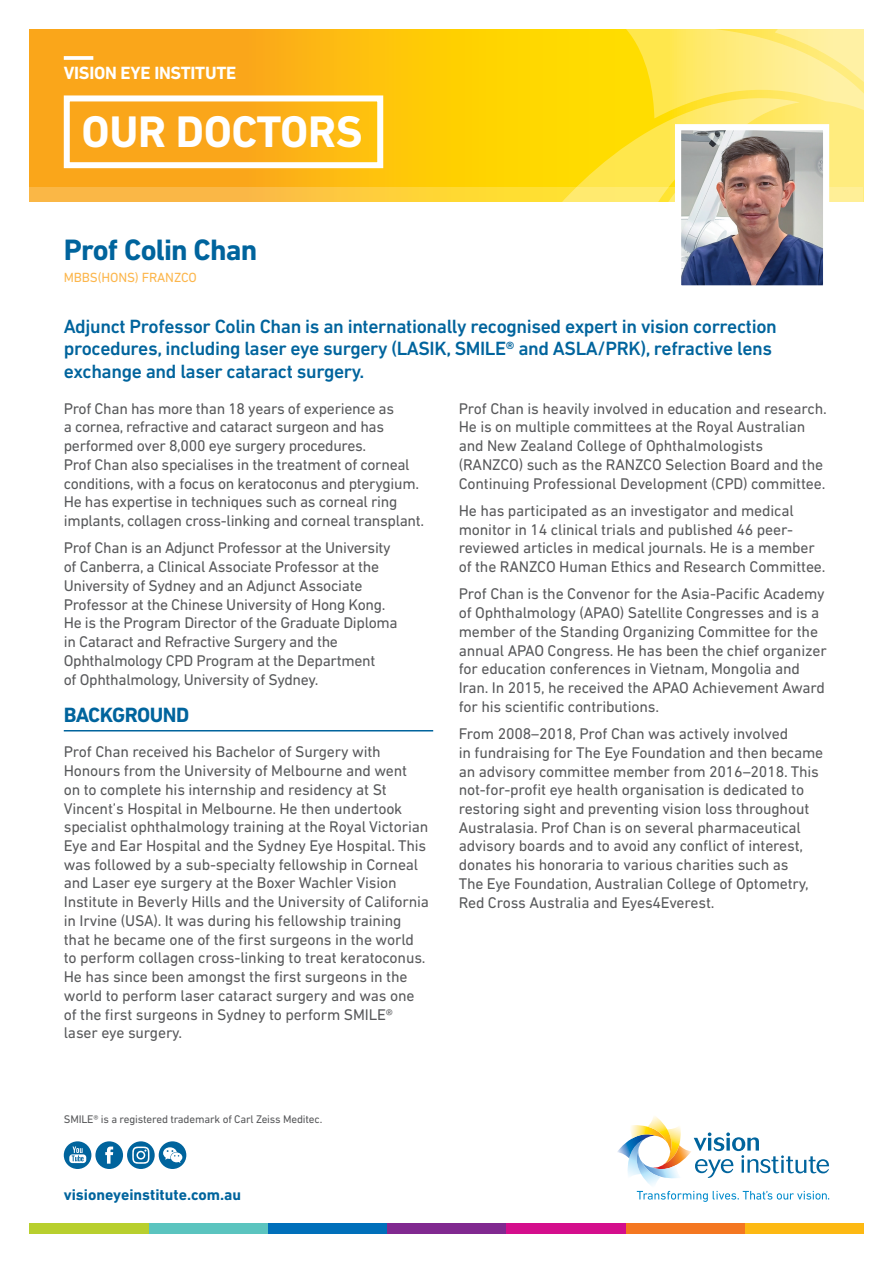
<style>
.page{position:relative;width:893px;height:1263px;background:#fff}
.page>*{position:absolute;margin:0;border:0;box-sizing:border-box;transform-origin:0 0}
.t1{font:700 45px "DIN Next LT Pro";letter-spacing:-.01em;color:#fff}
.t2{font:700 30px "DIN Next LT Pro";letter-spacing:-.03em;color:#00649d}
.t3{font:700 21px "DIN Next LT Pro";letter-spacing:-.025em;color:#00649d}
.t4{font:500 19.5px/22.5px "DIN Next LT Pro";letter-spacing:-.02em;color:#00649d}
.t5{font:700 18px "DIN Next LT Pro";letter-spacing:-.015em;color:#fff}
.t6{font:15.75px/18.8px "DIN Next LT Pro";letter-spacing:-.01em;color:#58595b}
.t7{font:700 15.75px "DIN Next LT Pro";color:#00649d}
.t8{font:13.5px "DIN Next LT Pro";letter-spacing:-.01em;color:#fcb64c}
.t9{font:11.25px "DIN Next LT Pro";letter-spacing:-.015em;color:#58595b}
</style>
<div class="page">
<svg style="left:30px;top:30px;width:516px;height:157px;background:#fcb810"></svg>
<svg style="left:30px;top:187px;width:516px;height:15px;background:#fcc53f"></svg>
<div style="left:64px;top:95px;width:319px;height:73px;border:6px solid #fff"></div>
<svg style="left:64px;top:56px;width:29px;height:4px"></svg>
<svg style="left:546px;top:29px;width:318px;height:173px;background:#ffe54b"></svg>
<div style="left:744px;top:1223px;width:119px;height:10px;background:#fdb913"></div>
<div style="left:625px;top:1223px;width:119px;height:10px;background:#f47721"></div>
<div style="left:506px;top:1223px;width:119px;height:10px;background:#d40e8c"></div>
<div style="left:387px;top:1223px;width:119px;height:10px;background:#812990"></div>
<div style="left:268px;top:1223px;width:119px;height:10px;background:#006fba"></div>
<div style="left:149px;top:1223px;width:119px;height:10px;background:#5bc4bf"></div>
<div style="left:30px;top:1223px;width:119px;height:10px;background:#b8cf2e"></div>
<svg style="left:617px;top:1116px;width:212px;height:86px"></svg>
<svg style="left:64px;top:1141px;width:122px;height:28px"></svg>
<hr style="left:64px;top:730px;width:369px;height:1px;background:#00649d">
<img style="left:682px;top:131px;width:140px;height:153px">
<div style="left:675px;top:124px;width:154px;height:167px;border:6px solid #fff"></div>
<p class="t5" style="left:64px;top:63px;width:174px">VISION EYE INSTITUTE</p>
<h1 class="t1" style="left:82px;top:105px;width:282px">OUR DOCTORS</h1>
<h2 class="t2" style="left:64px;top:232px;width:195px">Prof Colin Chan</h2>
<p class="t8" style="left:64px;top:270px;width:135px">MBBS(HONS) FRANZCO</p>
<p class="t4" style="left:64px;top:315px;width:715px">Adjunct Professor Colin Chan is an internationally recognised expert in vision correction procedures, including laser eye surgery (LASIK, SMILE® and ASLA/PRK), refractive lens exchange and laser cataract surgery.</p>
<p class="t6" style="left:64px;top:399px;width:362px">Prof Chan has more than 18 years of experience as<br>a cornea, refractive and cataract surgeon and has performed over 8,000 eye surgery procedures.<br>Prof Chan also specialises in the treatment of corneal conditions, with a focus on keratoconus and pterygium.<br>He has expertise in techniques such as corneal ring implants, collagen cross-linking and corneal transplant.</p>
<p class="t6" style="left:64px;top:538px;width:335px">Prof Chan is an Adjunct Professor at the University of Canberra, a Clinical Associate Professor at the University of Sydney and an Adjunct Associate Professor at the Chinese University of Hong Kong.<br>He is the Program Director of the Graduate Diploma in Cataract and Refractive Surgery and the Ophthalmology CPD Program at the Department<br>of Ophthalmology, University of Sydney.</p>
<h3 class="t3" style="left:64px;top:702px;width:127px">BACKGROUND</h3>
<p class="t6" style="left:64px;top:742px;width:367px">Prof Chan received his Bachelor of Surgery with Honours from the University of Melbourne and went<br>on to complete his internship and residency at St Vincent’s Hospital in Melbourne. He then undertook specialist ophthalmology training at the Royal Victorian Eye and Ear Hospital and the Sydney Eye Hospital. This was followed by a sub-specialty fellowship in Corneal and Laser eye surgery at the Boxer Wachler Vision Institute in Beverly Hills and the University of California in Irvine (USA). It was during his fellowship training that he became one of the first surgeons in the world to perform collagen cross-linking to treat keratoconus.<br>He has since been amongst the first surgeons in the world to perform laser cataract surgery and was one of the first surgeons in Sydney to perform SMILE® laser eye surgery.</p>
<p class="t6" style="left:459px;top:399px;width:370px">Prof Chan is heavily involved in education and research.<br>He is on multiple committees at the Royal Australian and New Zealand College of Ophthalmologists (RANZCO) such as the RANZCO Selection Board and the Continuing Professional Development (CPD) committee.</p>
<p class="t6" style="left:459px;top:501px;width:368px">He has participated as an investigator and medical monitor in 14 clinical trials and published 46 peer&shy;reviewed articles in medical journals. He is a member of the RANZCO Human Ethics and Research Committee.</p>
<p class="t6" style="left:459px;top:584px;width:370px">Prof Chan is the Convenor for the Asia-Pacific Academy of Ophthalmology (APAO) Satellite Congresses and is a member of the Standing Organizing Committee for the annual APAO Congress. He has been the chief organizer for education conferences in Vietnam, Mongolia and Iran. In 2015, he received the APAO Achievement Award for his scientific contributions.</p>
<p class="t6" style="left:459px;top:724px;width:366px">From 2008–2018, Prof Chan was actively involved<br>in fundraising for The Eye Foundation and then became an advisory committee member from 2016–2018. This not-for-profit eye health organisation is dedicated to restoring sight and preventing vision loss throughout Australasia. Prof Chan is on several pharmaceutical advisory boards and to avoid any conflict of interest, donates his honoraria to various charities such as<br>The Eye Foundation, Australian College of Optometry, Red Cross Australia and Eyes4Everest.</p>
<p class="t9" style="left:64px;top:1112px;width:260px">SMILE® is a registered trademark of Carl Zeiss Meditec.</p>
<p class="t7" style="left:64px;top:1185px;width:179px">visioneyeinstitute.com.au</p>
</div>
